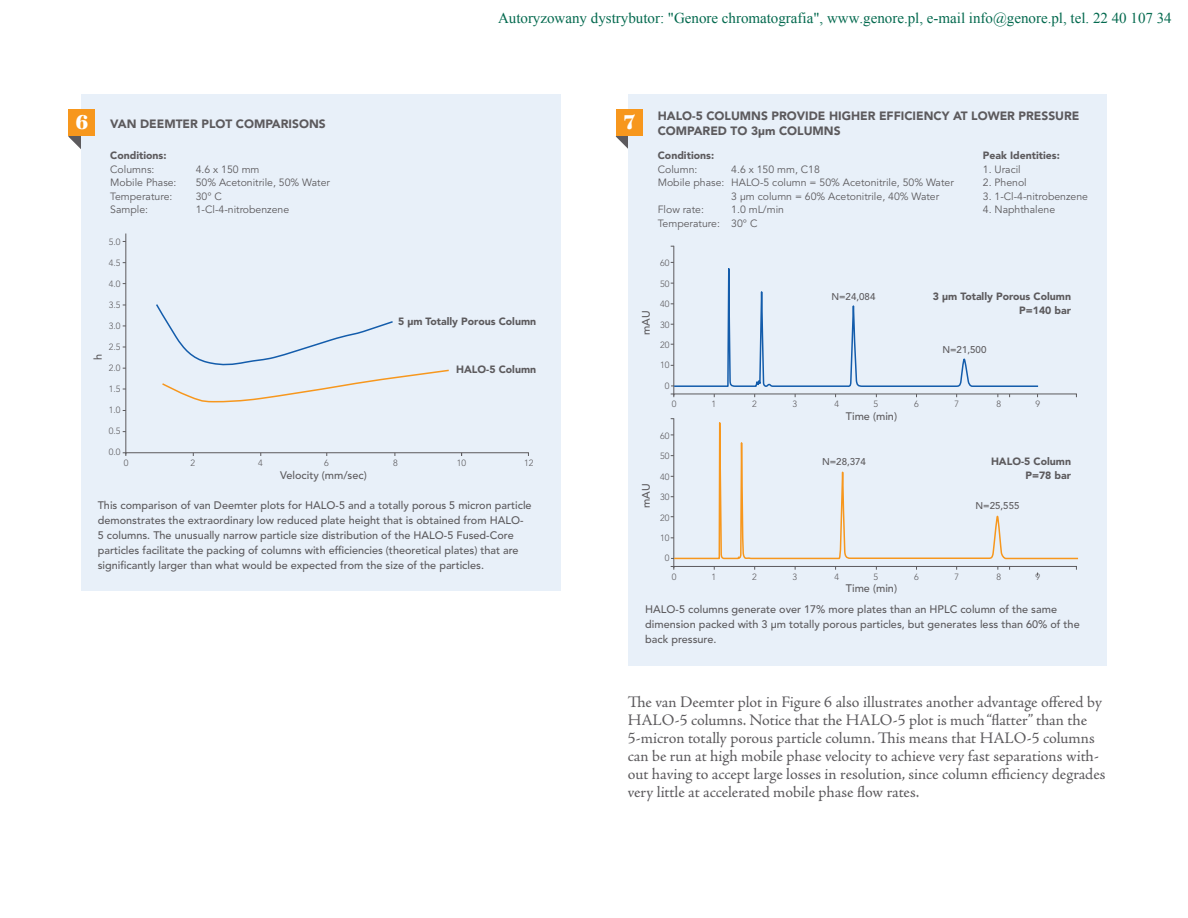
<style>
.page{position:relative;width:1188px;height:918px;background:#fff}
.page>*{position:absolute;margin:0;border:0;box-sizing:border-box;transform-origin:0 0}
.t1{font:900 21px "New Caledonia LT Std";color:#fff}
.t2{font:16.2px/18px "Adobe Jenson Pro";letter-spacing:-.005em;color:#5c5a5d}
.t3{font:15px "Times New Roman";color:#03694e}
.t4{font:900 12px "Avenir LT Std";color:#5c5a5d}
.t5{font:500 10.8px/15px "Avenir LT Std";color:#5c5a5d}
.t6{font:10.5px/13.5px "Avenir LT Std";color:#5c5a5d}
.t7{font:900 10.5px/13.5px "Avenir LT Std";color:#5c5a5d;text-align:right}
.t8{font:500 9.75px "Avenir LT Std";color:#5c5a5d}
.t9{font:300 9px "Avenir LT Std";color:#5c5a5d}
</style>
<div class="page">
<svg style="left:68px;top:136px;width:13px;height:13px"></svg>
<svg style="left:616px;top:136px;width:12px;height:13px"></svg>
<div style="left:81px;top:94px;width:479px;height:497px;background:#e8f0f9"></div>
<div style="left:628px;top:94px;width:479px;height:572px;background:#e8f0f9"></div>
<div style="left:68px;top:110px;width:27px;height:26px;background:#f7971d"></div>
<div style="left:616px;top:110px;width:27px;height:26px;background:#f7971d"></div>
<div style="left:125px;top:452px;width:404px;height:4px;border:1px solid #5c5a5d"></div>
<hr style="left:125px;top:234px;width:1px;height:220px;background:#5c5a5d">
<svg style="left:156px;top:304px;width:293px;height:99px"></svg>
<hr style="left:673px;top:418px;width:1px;height:150px;background:#5c5a5d">
<svg style="left:673px;top:245px;width:406px;height:322px"></svg>
<hr style="left:673px;top:246px;width:1px;height:150px;background:#5c5a5d">
<svg style="left:673px;top:269px;width:367px;height:123px"></svg>
<h3 class="t3" style="left:498px;top:13px;width:675px">Autoryzowany dystrybutor: "Genore chromatografia", www.genore.pl, e-mail info@genore.pl, tel. 22 40 107 34</h3>
<h1 class="t1" style="left:75px;top:109px;width:14px">6</h1>
<h1 class="t1" style="left:623px;top:109px;width:14px">7</h1>
<p class="t4" style="left:110px;top:116px;width:216px">VAN DEEMTER PLOT COMPARISONS</p>
<p class="t7" style="left:110px;top:149px;width:58px">CONDITIONS:</p>
<p class="t6" style="left:110px;top:163px;width:46px">Columns:</p>
<p class="t6" style="left:196px;top:163px;width:65px">4.6 x 150 mm</p>
<p class="t6" style="left:110px;top:176px;width:68px">Mobile Phase:</p>
<p class="t6" style="left:196px;top:176px;width:136px">50% Acetonitrile, 50% Water</p>
<p class="t6" style="left:110px;top:190px;width:64px">Temperature:</p>
<p class="t6" style="left:196px;top:190px;width:28px">30° C</p>
<p class="t6" style="left:110px;top:203px;width:39px">Sample:</p>
<p class="t6" style="left:196px;top:203px;width:95px">1-Cl-4-nitrobenzene</p>
<p class="t4" style="left:658px;top:109px;width:58px">HALO-5 COLU</p>
<p class="t4" style="left:740px;top:109px;width:310px">MNS PROVIDE HIGHER EFFICIENCY AT LOWER PRESSU</p>
<p class="t4" style="left:1064px;top:109px;width:17px">RE</p>
<p class="t4" style="left:658px;top:124px;width:139px">COMPARED TO 3ΜM COLU</p>
<p class="t4" style="left:813px;top:124px;width:28px">MNS</p>
<p class="t7" style="left:658px;top:149px;width:58px">CONDITIONS:</p>
<p class="t6" style="left:658px;top:163px;width:41px">Column:</p>
<p class="t6" style="left:731px;top:163px;width:90px">4.6 x 150 mm, C18</p>
<p class="t6" style="left:658px;top:176px;width:298px">Mobile phase: HALO-5 column = 50% Acetonitrile, 50% Water</p>
<p class="t6" style="left:731px;top:190px;width:210px">3 μm column = 60% Acetonitrile, 40% Water</p>
<p class="t6" style="left:658px;top:203px;width:48px">Flow rate:</p>
<p class="t6" style="left:658px;top:203px;width:128px;text-indent:74px">1.0 mL/min<br>Temperature: 30° C</p>
<p class="t7" style="left:983px;top:149px;width:79px">PEAK IDENTITIES:</p>
<p class="t6" style="left:983px;top:163px;width:39px">1. Uracil</p>
<p class="t6" style="left:983px;top:176px;width:45px">2. Phenol</p>
<p class="t6" style="left:983px;top:190px;width:107px">3. 1-Cl-4-nitrobenzene</p>
<p class="t6" style="left:983px;top:203px;width:74px">4. Naphthalene</p>
<p class="t9" style="left:109px;top:237px;width:13px">5.0</p>
<p class="t9" style="left:109px;top:258px;width:13px">4.5</p>
<p class="t9" style="left:109px;top:279px;width:13px">4.0</p>
<p class="t9" style="left:109px;top:300px;width:13px">3.5</p>
<p class="t9" style="left:109px;top:321px;width:13px">3.0</p>
<p class="t9" style="left:109px;top:342px;width:13px">2.5</p>
<p class="t9" style="left:109px;top:363px;width:13px">2.0</p>
<p class="t9" style="left:109px;top:384px;width:13px">1.5</p>
<p class="t9" style="left:109px;top:405px;width:13px">1.0</p>
<p class="t9" style="left:109px;top:426px;width:13px">0.5</p>
<p class="t9" style="left:109px;top:447px;width:13px">0.0</p>
<p class="t5" style="left:91px;top:360px;width:8px;rotate:-90deg">h</p>
<p class="t7" style="left:398px;top:314px;width:140px">5 ΜM TOTALLY POROUS COLUMN</p>
<p class="t7" style="left:456px;top:363px;width:82px">HALO-5 COLUMN</p>
<p class="t9" style="left:124px;top:458px;width:6px">0</p>
<p class="t9" style="left:191px;top:458px;width:6px">2</p>
<p class="t9" style="left:258px;top:458px;width:6px">4</p>
<p class="t9" style="left:324px;top:458px;width:6px">6</p>
<p class="t9" style="left:393px;top:458px;width:6px">8</p>
<p class="t9" style="left:457px;top:458px;width:11px">10</p>
<p class="t9" style="left:524px;top:458px;width:11px">12</p>
<p class="t5" style="left:280px;top:468px;width:88px">Velocity (mm/sec)</p>
<p class="t5" style="left:98px;top:498px;width:435px">This comparison of van Deemter plots for HALO-5 and a totally porous 5 micron particle demonstrates the extraordinary low reduced plate height that is obtained from HALO-5 columns. The unusually narrow particle size distribution of the HALO-5 Fused-Core particles facilitate the packing of columns with efficiencies (theoretical plates) that are significantly larger than what would be expected from the size of the particles.</p>
<p class="t5" style="left:639px;top:335px;width:26px;rotate:-90deg">mAU</p>
<p class="t5" style="left:639px;top:508px;width:26px;rotate:-90deg">mAU</p>
<p class="t9" style="left:660px;top:258px;width:11px">60</p>
<p class="t9" style="left:660px;top:278px;width:11px">50</p>
<p class="t9" style="left:660px;top:299px;width:11px">40</p>
<p class="t9" style="left:660px;top:319px;width:11px">30</p>
<p class="t9" style="left:660px;top:340px;width:11px">20</p>
<p class="t9" style="left:660px;top:360px;width:11px">10</p>
<p class="t9" style="left:665px;top:381px;width:6px">0</p>
<p class="t8" style="left:831px;top:291px;width:46px">N=24,084</p>
<p class="t7" style="left:933px;top:290px;width:140px">3 ΜM TOTALLY POROUS COLUMN<br>P=140 BAR</p>
<p class="t8" style="left:942px;top:344px;width:46px">N=21,500</p>
<p class="t9" style="left:672px;top:399px;width:6px">0</p>
<p class="t9" style="left:712px;top:399px;width:6px">1</p>
<p class="t9" style="left:752px;top:399px;width:6px">2</p>
<p class="t9" style="left:793px;top:399px;width:6px">3</p>
<p class="t9" style="left:835px;top:399px;width:6px">4</p>
<p class="t9" style="left:874px;top:399px;width:6px">5</p>
<p class="t9" style="left:914px;top:399px;width:6px">6</p>
<p class="t9" style="left:955px;top:399px;width:6px">7</p>
<p class="t9" style="left:997px;top:399px;width:6px">8</p>
<p class="t9" style="left:1036px;top:399px;width:6px">9</p>
<p class="t9" style="left:660px;top:430px;width:11px">60</p>
<p class="t9" style="left:660px;top:451px;width:11px">50</p>
<p class="t9" style="left:660px;top:471px;width:11px">40</p>
<p class="t9" style="left:660px;top:492px;width:11px">30</p>
<p class="t9" style="left:660px;top:512px;width:11px">20</p>
<p class="t9" style="left:660px;top:533px;width:11px">10</p>
<p class="t9" style="left:665px;top:553px;width:6px">0</p>
<p class="t5" style="left:846px;top:409px;width:53px">Time (min)</p>
<p class="t8" style="left:822px;top:456px;width:46px">N=28,374</p>
<p class="t7" style="left:991px;top:455px;width:82px">HALO-5 COLUMN<br>P=78 BAR</p>
<p class="t8" style="left:975px;top:500px;width:46px">N=25,555</p>
<p class="t9" style="left:672px;top:572px;width:6px">0</p>
<p class="t9" style="left:712px;top:572px;width:6px">1</p>
<p class="t9" style="left:752px;top:572px;width:6px">2</p>
<p class="t9" style="left:793px;top:572px;width:6px">3</p>
<p class="t9" style="left:835px;top:572px;width:6px">4</p>
<p class="t9" style="left:874px;top:572px;width:6px">5</p>
<p class="t9" style="left:914px;top:572px;width:6px">6</p>
<p class="t9" style="left:955px;top:572px;width:6px">7</p>
<p class="t9" style="left:997px;top:572px;width:6px">8</p>
<p class="t9" style="left:1036px;top:572px;width:6px">9</p>
<p class="t5" style="left:846px;top:582px;width:53px">Time (min)</p>
<p class="t5" style="left:645px;top:602px;width:436px">HALO-5 columns generate over 17% more plates than an HPLC column of the same dimension packed with 3 μm totally porous particles, but generates less than 60% of the back pressure.</p>
<p class="t2" style="left:628px;top:693px;width:479px">The van Deemter plot in Figure 6 also illustrates another advantage offered by HALO-5 columns. Notice that the HALO-5 plot is much “flatter” than the 5-micron totally porous particle column. This means that HALO-5 columns can be run at high mobile phase velocity to achieve very fast separations with&shy;out having to accept large losses in resolution, since column efficiency degrades very little at accelerated mobile phase flow rates.</p>
</div>
